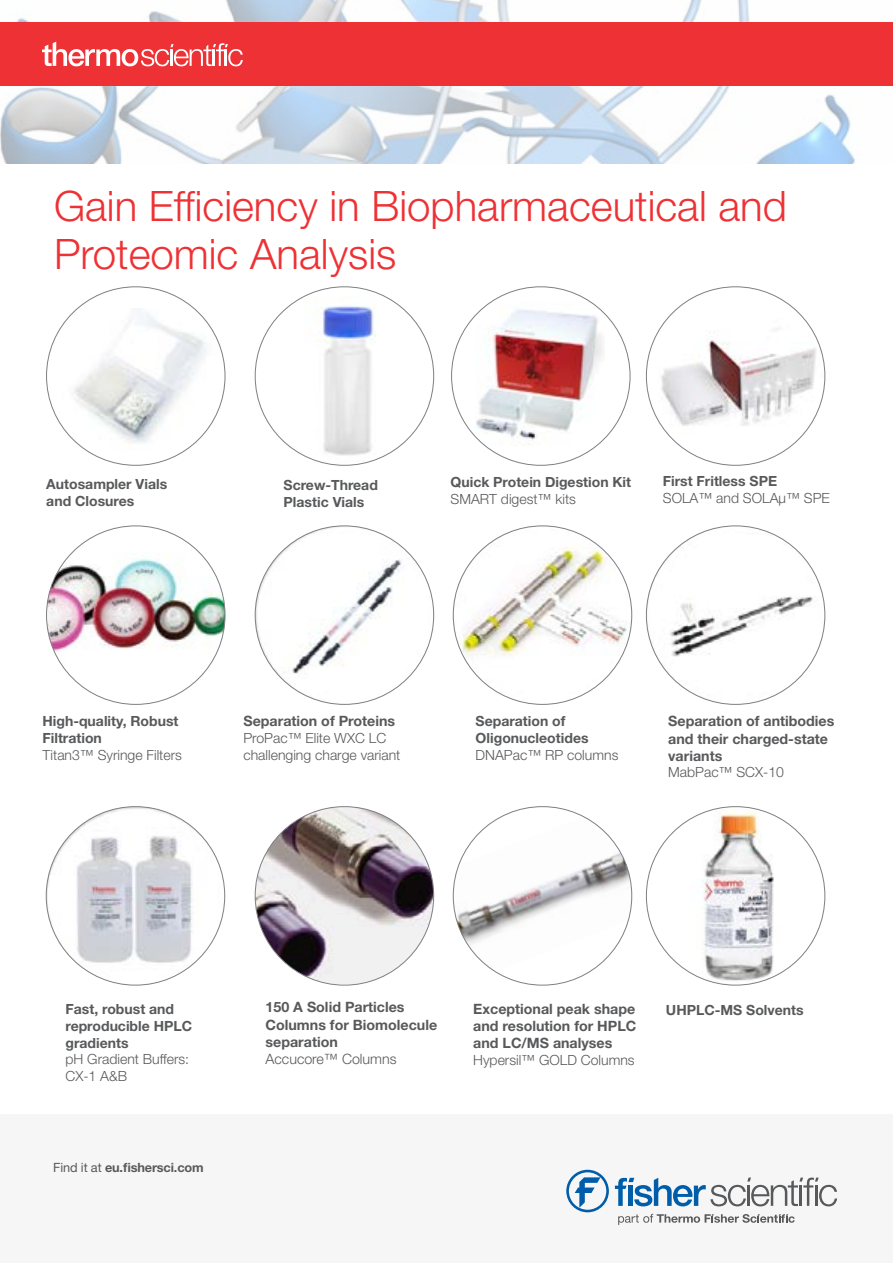
<style>
.page{position:relative;width:893px;height:1263px;background:#fff}
.page>*{position:absolute;margin:0;border:0;box-sizing:border-box;transform-origin:0 0}
.t1{font:300 42px/48px "Helvetica Neue LT Std";color:#ee3134}
.t2{font:700 14.25px/17.1px "Helvetica Neue LT Std";color:#58595b}
.t3{font:300 14.25px "Helvetica Neue LT Std";color:#58595b}
.t4{font:700 14.1px/16.8px "Helvetica Neue LT Std";color:#58595b}
.t5{font:300 14.1px/16.8px "Helvetica Neue LT Std";color:#58595b}
.t6{font:700 12.75px "Helvetica Neue LT Std";letter-spacing:-.01em;color:#58595b}
.s1{font-weight:400}
</style>
<div class="page">
<div style="left:0;top:1115px;width:893px;height:148px;background:#f6f6f6"></div>
<svg style="left:566px;top:1170px;width:43px;height:42px"></svg>
<svg style="left:618px;top:1214px;width:177px;height:11px"></svg>
<svg style="left:615px;top:1177px;width:222px;height:29px"></svg>
<img style="left:0;top:0;width:893px;height:164px">
<img style="left:255px;top:526px;width:179px;height:178px;border-radius:89px">
<img style="left:47px;top:308px;width:176px;height:142px">
<img style="left:255px;top:296px;width:179px;height:169px">
<img style="left:476px;top:302px;width:129px;height:144px">
<img style="left:646px;top:318px;width:179px;height:117px">
<img style="left:47px;top:552px;width:178px;height:114px">
<img style="left:453px;top:526px;width:179px;height:178px;border-radius:89px">
<img style="left:646px;top:526px;width:179px;height:178px;border-radius:89px">
<img style="left:46px;top:807px;width:179px;height:178px;border-radius:89px">
<img style="left:255px;top:807px;width:179px;height:177px">
<img style="left:453px;top:817px;width:179px;height:155px">
<img style="left:690px;top:807px;width:91px;height:178px">
<div style="left:0;top:23px;width:893px;height:63px;background:#ee3134"></div>
<svg style="left:42px;top:42px;width:201px;height:24px"></svg>
<h1 class="t1" style="left:54px;top:182px;width:734px">Gain Efficiency in Biopharmaceutical and<br>Proteomic Analysis</h1>
<p class="t4" style="left:46px;top:475px;width:122px">Autosampler Vials and Closures</p>
<p class="t4" style="left:284px;top:476px;width:96px">Screw-Thread<br>Plastic Vials</p>
<p class="t4" style="left:663px;top:472px;width:116px">First Fritless SPE</p>
<p class="t4" style="left:450px;top:473px;width:182px">Quick Protein Digestion Kit</p>
<p class="t5" style="left:450px;top:490px;width:127px">SMART digest™ kits</p>
<p class="t5" style="left:663px;top:489px;width:169px">SOLA™ and SOLAμ™ SPE</p>
<p class="t4" style="left:42px;top:712px;width:138px">High-quality, Robust<br>Filtration</p>
<p class="t5" style="left:42px;top:746px;width:141px">Titan3™ Syringe Filters</p>
<p class="t2" style="left:243px;top:712px;width:153px">Separation of Proteins</p>
<p class="t5" style="left:243px;top:729px;width:158px">ProPac™ Elite WXC LC challenging charge variant</p>
<p class="t4" style="left:476px;top:712px;width:114px">Separation of<br>Oligonucleotides</p>
<p class="t5" style="left:476px;top:746px;width:144px">DNAPac™ RP columns</p>
<p class="t2" style="left:668px;top:712px;width:168px">Separation of antibodies and their charged-state variants</p>
<p class="t5" style="left:668px;top:764px;width:117px">MabPac™ SCX-10</p>
<p class="t4" style="left:66px;top:1000px;width:128px">Fast, robust and reproducible HPLC gradients</p>
<p class="t5" style="left:66px;top:1051px;width:125px">pH Gradient Buffers:<br>CX-1 A&amp;B</p>
<p class="t6" style="left:53px;top:1159px;width:152px"><span class="s1">Find it at</span> eu.fishersci.com</p>
<p class="t2" style="left:266px;top:998px;width:173px">150 A Solid Particles<br>Columns for Biomolecule separation</p>
<p class="t3" style="left:266px;top:1050px;width:133px">Accucore™ Columns</p>
<p class="t2" style="left:473px;top:1000px;width:165px;text-align:justify">Exceptional peak shape and resolution for HPLC and LC/MS analyses</p>
<p class="t5" style="left:473px;top:1051px;width:163px">Hypersil™ GOLD Columns</p>
<p class="t4" style="left:666px;top:1001px;width:139px">UHPLC-MS Solvents</p>
</div>
